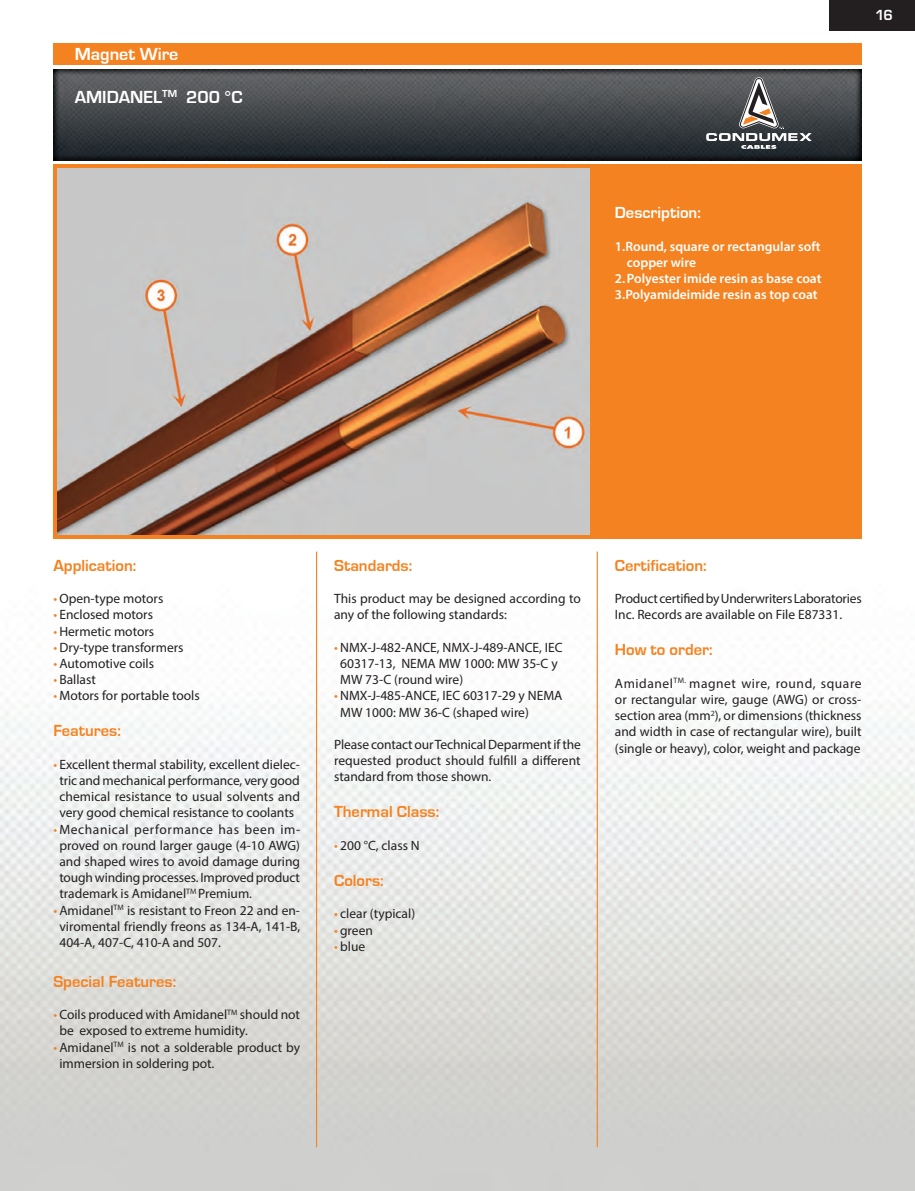
<style>
.page{position:relative;width:915px;height:1191px;background:#fff}
.page>*{position:absolute;margin:0;border:0;box-sizing:border-box;transform-origin:0 0}
.t1{font:700 18px "Eurostile";color:#fff}
.t2{font:700 16.5px "Eurostile";color:#f58220}
.t3{font:700 16.5px "Eurostile";color:#fff}
.t4{font:13.5px/16.2px "Myriad Pro";color:#231f20}
.t5{font:600 13.5px "Myriad Pro";color:#fff}
.t6{font:600 13.5px "Eurostile";color:#fff}
.s1{color:#f58220}
</style>
<div class="page">
<img style="left:0;top:43px;width:914px;height:1148px">
<div style="left:828px;top:0;width:86px;height:31px;background:#231f20"></div>
<hr style="left:596px;top:551px;width:1px;height:596px;background:#f58220">
<hr style="left:316px;top:551px;width:1px;height:596px;background:#f58220">
<div style="left:53px;top:165px;width:808px;height:374px;background:#f58220"></div>
<div style="left:53px;top:44px;width:808px;height:21px;background:#f58220"></div>
<img style="left:53px;top:69px;width:808px;height:91px">
<svg style="left:702px;top:77px;width:114px;height:72px;background:#606163"></svg>
<img style="left:58px;top:169px;width:531px;height:366px">
<h1 class="t1" style="left:75px;top:45px;width:142px">Al mbre Magneto</h1>
<h1 class="t1" style="left:75px;top:45px;width:105px">Magnet Wire</h1>
<h1 class="t1" style="left:75px;top:87px;width:169px">AMIDANEL<sup>TM</sup> 200 °C</h1>
<p class="t6" style="left:871px;top:6px;width:19px">16</p>
<p class="t6" style="left:874px;top:6px;width:19px">16</p>
<p class="t3" style="left:614px;top:204px;width:87px">Description:</p>
<p class="t5" style="left:614px;top:237px;width:207px">1.Round, square or rectangular soft</p>
<p class="t5" style="left:626px;top:254px;width:71px">copper wire</p>
<p class="t5" style="left:614px;top:270px;width:208px">2.Polyester imide resin as base coat</p>
<p class="t5" style="left:614px;top:286px;width:204px">3.Polyamideimide resin as top coat</p>
<p class="t2" style="left:53px;top:556px;width:84px">Application:</p>
<p class="t4" style="left:53px;top:590px;width:111px"><span class="s1">•</span> Open-type motors</p>
<p class="t4" style="left:53px;top:606px;width:101px"><span class="s1">•</span> Enclosed motors</p>
<p class="t4" style="left:53px;top:623px;width:102px"><span class="s1">•</span> Hermetic motors</p>
<p class="t4" style="left:53px;top:639px;width:132px"><span class="s1">•</span> Dry-type transformers</p>
<p class="t4" style="left:53px;top:655px;width:102px"><span class="s1">•</span> Automotive coils</p>
<p class="t4" style="left:53px;top:671px;width:44px"><span class="s1">•</span> Ballast</p>
<p class="t4" style="left:53px;top:687px;width:148px"><span class="s1">•</span> Motors for portable tools</p>
<p class="t2" style="left:53px;top:722px;width:69px">Features:</p>
<p class="t4" style="left:53px;top:756px;width:248px;text-align:center"><span class="s1">•</span> Excellent thermal stability, excellent dielec&shy;tric and mechanical performance, very good chemical resistance to usual solvents and very good chemical resistance to coolants</p>
<p class="t4" style="left:59px;top:821px;width:242px;text-align:justify;text-indent:-6px"><span class="s1">•</span> Mechanical performance has been im&shy;proved on round larger gauge (4-10 AWG) and shaped wires to avoid damage during tough winding processes. Improved product trademark is Amidanel<sup>TM</sup> Premium.</p>
<p class="t4" style="left:59px;top:902px;width:242px;text-align:justify;text-indent:-6px"><span class="s1">•</span> Amidanel<sup>TM</sup> is resistant to Freon 22 and en&shy;viromental friendly freons as 134-A, 141-B, 404-A, 407-C, 410-A and 507.</p>
<p class="t2" style="left:53px;top:972px;width:124px">Special Features:</p>
<p class="t4" style="left:59px;top:1006px;width:242px;text-indent:-6px"><span class="s1">•</span> Coils produced with Amidanel<sup>TM</sup> should not be exposed to extreme humidity.</p>
<p class="t4" style="left:59px;top:1038px;width:242px;text-indent:-6px"><span class="s1">•</span> Amidanel<sup>TM</sup> is not a solderable product by immersion in soldering pot.</p>
<p class="t2" style="left:334px;top:556px;width:80px">Standards:</p>
<p class="t4" style="left:334px;top:590px;width:248px">This product may be designed according to any of the following standards:</p>
<p class="t4" style="left:340px;top:639px;width:224px;text-indent:-6px"><span class="s1">•</span> NMX-J-482-ANCE, NMX-J-489-ANCE, IEC<br>60317-13, NEMA MW 1000: MW 35-C y<br>MW 73-C (round wire)</p>
<p class="t4" style="left:340px;top:687px;width:224px;text-indent:-6px"><span class="s1">•</span> NMX-J-485-ANCE, IEC 60317-29 y NEMA<br>MW 1000: MW 36-C (shaped wire)</p>
<p class="t4" style="left:334px;top:736px;width:248px;text-align:justify">Please contact our Technical Deparment if the requested product should fulfill a different standard from those shown.</p>
<p class="t2" style="left:334px;top:803px;width:106px">Thermal Class:</p>
<p class="t4" style="left:334px;top:837px;width:87px"><span class="s1">•</span> 200 °C, class N</p>
<p class="t2" style="left:334px;top:871px;width:51px">Colors:</p>
<p class="t4" style="left:334px;top:905px;width:82px"><span class="s1">•</span> clear (typical)</p>
<p class="t4" style="left:334px;top:921px;width:40px"><span class="s1">•</span> green</p>
<p class="t4" style="left:334px;top:938px;width:33px"><span class="s1">•</span> blue</p>
<p class="t2" style="left:614px;top:556px;width:93px">Certification:</p>
<p class="t4" style="left:614px;top:590px;width:248px">Product certified by Underwriters Laboratories<br>Inc. Records are available on File E87331.</p>
<p class="t2" style="left:614px;top:641px;width:99px">How to order:</p>
<p class="t4" style="left:614px;top:675px;width:248px;text-align:justify">Amidanel<sup>TM.</sup> magnet wire, round, square or rectangular wire, gauge (AWG) or cross&shy;section area (mm<sup>2</sup>), or dimensions (thickness and width in case of rectangular wire), built (single or heavy), color, weight and package</p>
</div>
